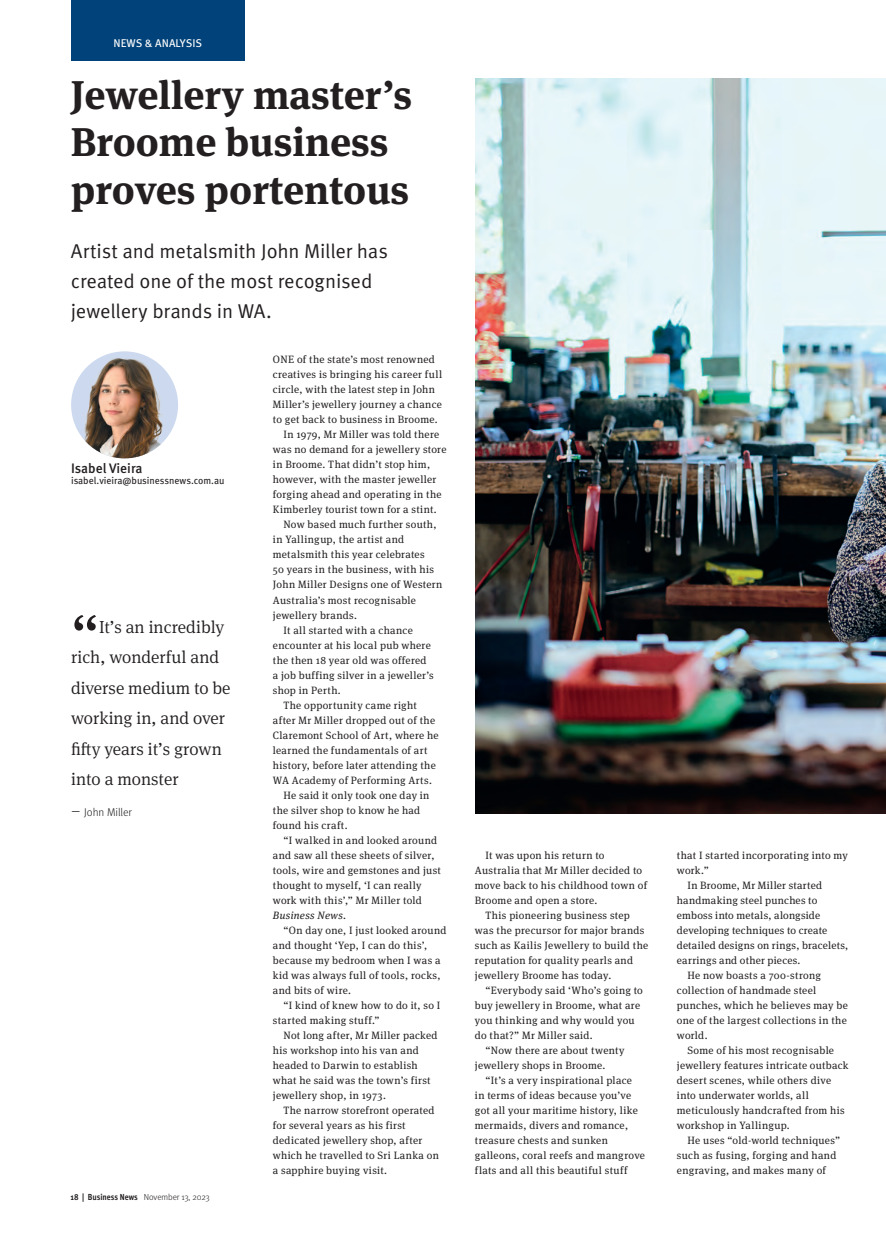
<style>
.page{position:relative;width:886px;height:1241px;background:#fff}
.page>*{position:absolute;margin:0;border:0;box-sizing:border-box;transform-origin:0 0}
.t1{font:300 60px "Meta Serif Pro";color:#231f20}
.t2{font:700 40px/47.5px "Meta Serif Pro";color:#231f20}
.t3{font:20px/30px "Meta Pro Norm";letter-spacing:-.01em;color:#231f20}
.t4{font:300 17.5px/30.4px "Meta Serif Pro";color:#231f20}
.t5{font:500 13.75px "Meta Pro";color:#231f20}
.t6{font:11.25px "Meta Pro";letter-spacing:.01em;color:#fff}
.t7{font:300 11.25px "Meta Pro";letter-spacing:-.005em;color:#231f20}
.t8{font:10.62px "Meta Serif Pro";letter-spacing:.03em;color:#231f20}
.t9{font:10.62px "Meta Serif Pro";letter-spacing:.01em;color:#231f20}
.t10{font:italic 10.62px "Meta Serif Pro";letter-spacing:.035em;color:#231f20}
.t11{font:10px "Meta Pro";letter-spacing:-.005em;color:#231f20}
.t12{font:700 condensed 8.75px "Meta Pro";letter-spacing:-.005em;color:#231f20}
.s1{font-family:"Meta Serif Pro";font-size:16.25px}
.s2{font-weight:300;font-stretch:normal}
.s3{font-style:normal}
</style>
<div class="page">
<div style="left:71px;top:0;width:173px;height:60px;background:#004279"></div>
<img style="left:71px;top:351px;width:107px;height:107px;border-radius:53px">
<img style="left:475px;top:78px;width:411px;height:735px">
<p class="t6" style="left:113px;top:34px;width:90px">NEWS &amp; ANALYSIS</p>
<h2 class="t2" style="left:71px;top:67px;width:343px">Jewellery master’s<br>Broome business proves portentous</h2>
<h3 class="t3" style="left:71px;top:235px;width:319px">Artist and metalsmith John Miller has created one of the most recognised jewellery brands in WA.</h3>
<p class="t5" style="left:71px;top:457px;width:73px">Isabel Vieira</p>
<p class="t11" style="left:71px;top:472px;width:155px">isabel.vieira@businessnews.com.au</p>
<h1 class="t1" style="left:71px;top:593px;width:29px">“</h1>
<h3 class="t4" style="left:71px;top:611px;width:161px;text-indent:28px">It’s an incredibly rich, wonderful and diverse medium to be working in, and over fifty years it’s grown into a monster</h3>
<p class="t7" style="left:71px;top:803px;width:62px"><span class="s1">–</span> John Miller</p>
<p class="t12" style="left:70px;top:1189px;width:141px">18 | Business News <span class="s2">November 13, 2023</span></p>
<p class="t8" style="left:273px;top:352px;width:164px">ONE of the state’s most renowned</p>
<p class="t8" style="left:273px;top:367px;width:171px">creatives is bringing his career full</p>
<p class="t8" style="left:273px;top:382px;width:164px">circle, with the latest step in John</p>
<p class="t8" style="left:273px;top:397px;width:171px">Miller’s jewellery journey a chance</p>
<p class="t8" style="left:273px;top:412px;width:166px">to get back to business in Broome.</p>
<p class="t8" style="left:283px;top:427px;width:157px">In 1979, Mr Miller was told there</p>
<p class="t8" style="left:273px;top:442px;width:175px">was no demand for a jewellery store</p>
<p class="t8" style="left:273px;top:457px;width:159px">in Broome. That didn’t stop him,</p>
<p class="t8" style="left:273px;top:472px;width:165px">however, with the master jeweller</p>
<p class="t8" style="left:273px;top:487px;width:170px">forging ahead and operating in the</p>
<p class="t8" style="left:273px;top:502px;width:165px">Kimberley tourist town for a stint.</p>
<p class="t8" style="left:283px;top:517px;width:155px">Now based much further south,</p>
<p class="t8" style="left:273px;top:532px;width:133px">in Yallingup, the artist and</p>
<p class="t8" style="left:273px;top:547px;width:153px">metalsmith this year celebrates</p>
<p class="t8" style="left:273px;top:562px;width:163px">50 years in the business, with his</p>
<p class="t8" style="left:273px;top:577px;width:171px">John Miller Designs one of Western</p>
<p class="t8" style="left:273px;top:592px;width:145px">Australia’s most recognisable</p>
<p class="t8" style="left:273px;top:607px;width:86px">jewellery brands.</p>
<p class="t8" style="left:283px;top:622px;width:131px">It all started with a chance</p>
<p class="t8" style="left:273px;top:637px;width:159px">encounter at his local pub where</p>
<p class="t8" style="left:273px;top:652px;width:155px">the then 18 year old was offered</p>
<p class="t8" style="left:273px;top:667px;width:162px">a job buffing silver in a jeweller’s</p>
<p class="t8" style="left:273px;top:682px;width:69px">shop in Perth.</p>
<p class="t8" style="left:283px;top:697px;width:135px">The opportunity came right</p>
<p class="t8" style="left:273px;top:712px;width:164px">after Mr Miller dropped out of the</p>
<p class="t8" style="left:273px;top:727px;width:167px">Claremont School of Art, where he</p>
<p class="t8" style="left:273px;top:742px;width:156px">learned the fundamentals of art</p>
<p class="t8" style="left:273px;top:757px;width:164px">history, before later attending the</p>
<p class="t8" style="left:273px;top:772px;width:161px">WA Academy of Performing Arts.</p>
<p class="t8" style="left:283px;top:787px;width:147px">He said it only took one day in</p>
<p class="t8" style="left:273px;top:802px;width:149px">the silver shop to know he had</p>
<p class="t8" style="left:273px;top:817px;width:76px">found his craft.</p>
<p class="t8" style="left:283px;top:832px;width:155px">“I walked in and looked around</p>
<p class="t8" style="left:273px;top:847px;width:163px">and saw all these sheets of silver,</p>
<p class="t8" style="left:273px;top:862px;width:170px">tools, wire and gemstones and just</p>
<p class="t8" style="left:273px;top:877px;width:150px">thought to myself, ‘I can really</p>
<p class="t8" style="left:273px;top:892px;width:150px">work with this’,” Mr Miller told</p>
<p class="t10" style="left:273px;top:907px;width:75px">Business News<span class="s3">.</span></p>
<p class="t8" style="left:283px;top:922px;width:164px">“On day one, I just looked around</p>
<p class="t8" style="left:273px;top:937px;width:156px">and thought ‘Yep, I can do this’,</p>
<p class="t8" style="left:273px;top:952px;width:169px">because my bedroom when I was a</p>
<p class="t8" style="left:273px;top:967px;width:169px">kid was always full of tools, rocks,</p>
<p class="t8" style="left:273px;top:982px;width:80px">and bits of wire.</p>
<p class="t8" style="left:283px;top:997px;width:158px">“I kind of knew how to do it, so I</p>
<p class="t8" style="left:273px;top:1012px;width:108px">started making stuff.”</p>
<p class="t8" style="left:283px;top:1027px;width:156px">Not long after, Mr Miller packed</p>
<p class="t8" style="left:273px;top:1042px;width:147px">his workshop into his van and</p>
<p class="t8" style="left:273px;top:1057px;width:146px">headed to Darwin to establish</p>
<p class="t8" style="left:273px;top:1072px;width:159px">what he said was the town’s first</p>
<p class="t8" style="left:273px;top:1087px;width:115px">jewellery shop, in 1973.</p>
<p class="t8" style="left:283px;top:1102px;width:153px">The narrow storefront operated</p>
<p class="t8" style="left:273px;top:1117px;width:134px">for several years as his first</p>
<p class="t8" style="left:273px;top:1132px;width:151px">dedicated jewellery shop, after</p>
<p class="t8" style="left:273px;top:1147px;width:167px">which he travelled to Sri Lanka on</p>
<p class="t8" style="left:273px;top:1162px;width:116px">a sapphire buying visit.</p>
<p class="t8" style="left:485px;top:847px;width:121px">It was upon his return to</p>
<p class="t8" style="left:475px;top:862px;width:169px">Australia that Mr Miller decided to</p>
<p class="t8" style="left:475px;top:877px;width:174px">move back to his childhood town of</p>
<p class="t8" style="left:475px;top:892px;width:124px">Broome and open a store.</p>
<p class="t8" style="left:485px;top:907px;width:146px">This pioneering business step</p>
<p class="t8" style="left:475px;top:922px;width:171px">was the precursor for major brands</p>
<p class="t8" style="left:475px;top:937px;width:175px">such as Kailis Jewellery to build the</p>
<p class="t8" style="left:475px;top:952px;width:160px">reputation for quality pearls and</p>
<p class="t8" style="left:475px;top:967px;width:138px">jewellery Broome has today.</p>
<p class="t8" style="left:485px;top:982px;width:159px">“Everybody said ‘Who’s going to</p>
<p class="t8" style="left:475px;top:997px;width:167px">buy jewellery in Broome, what are</p>
<p class="t8" style="left:475px;top:1012px;width:161px">you thinking and why would you</p>
<p class="t8" style="left:475px;top:1027px;width:119px">do that?” Mr Miller said.</p>
<p class="t8" style="left:485px;top:1042px;width:141px">“Now there are about twenty</p>
<p class="t8" style="left:475px;top:1057px;width:132px">jewellery shops in Broome.</p>
<p class="t8" style="left:485px;top:1072px;width:148px">“It’s a very inspirational place</p>
<p class="t8" style="left:475px;top:1087px;width:158px">in terms of ideas because you’ve</p>
<p class="t8" style="left:475px;top:1102px;width:164px">got all your maritime history, like</p>
<p class="t8" style="left:475px;top:1117px;width:155px">mermaids, divers and romance,</p>
<p class="t8" style="left:475px;top:1132px;width:134px">treasure chests and sunken</p>
<p class="t8" style="left:475px;top:1147px;width:172px">galleons, coral reefs and mangrove</p>
<p class="t8" style="left:475px;top:1162px;width:154px">flats and all this beautiful stuff</p>
<p class="t8" style="left:677px;top:847px;width:172px">that I started incorporating into my</p>
<p class="t8" style="left:677px;top:862px;width:33px">work.”</p>
<p class="t8" style="left:687px;top:877px;width:136px">In Broome, Mr Miller started</p>
<p class="t8" style="left:677px;top:892px;width:142px">handmaking steel punches to</p>
<p class="t8" style="left:677px;top:907px;width:145px">emboss into metals, alongside</p>
<p class="t9" style="left:677px;top:922px;width:152px">developing techniques to create</p>
<p class="t8" style="left:677px;top:937px;width:173px">detailed designs on rings, bracelets,</p>
<p class="t8" style="left:677px;top:952px;width:125px">earrings and other pieces.</p>
<p class="t8" style="left:687px;top:967px;width:135px">He now boasts a 700-strong</p>
<p class="t8" style="left:677px;top:982px;width:141px">collection of handmade steel</p>
<p class="t8" style="left:677px;top:997px;width:172px">punches, which he believes may be</p>
<p class="t8" style="left:677px;top:1012px;width:171px">one of the largest collections in the</p>
<p class="t8" style="left:677px;top:1027px;width:32px">world.</p>
<p class="t8" style="left:687px;top:1042px;width:148px">Some of his most recognisable</p>
<p class="t8" style="left:677px;top:1057px;width:173px">jewellery features intricate outback</p>
<p class="t8" style="left:677px;top:1072px;width:156px">desert scenes, while others dive</p>
<p class="t8" style="left:677px;top:1087px;width:133px">into underwater worlds, all</p>
<p class="t8" style="left:677px;top:1102px;width:169px">meticulously handcrafted from his</p>
<p class="t8" style="left:677px;top:1117px;width:114px">workshop in Yallingup.</p>
<p class="t8" style="left:687px;top:1132px;width:154px">He uses “old-world techniques”</p>
<p class="t8" style="left:677px;top:1147px;width:161px">such as fusing, forging and hand</p>
<p class="t8" style="left:677px;top:1162px;width:150px">engraving, and makes many of</p>
</div>
